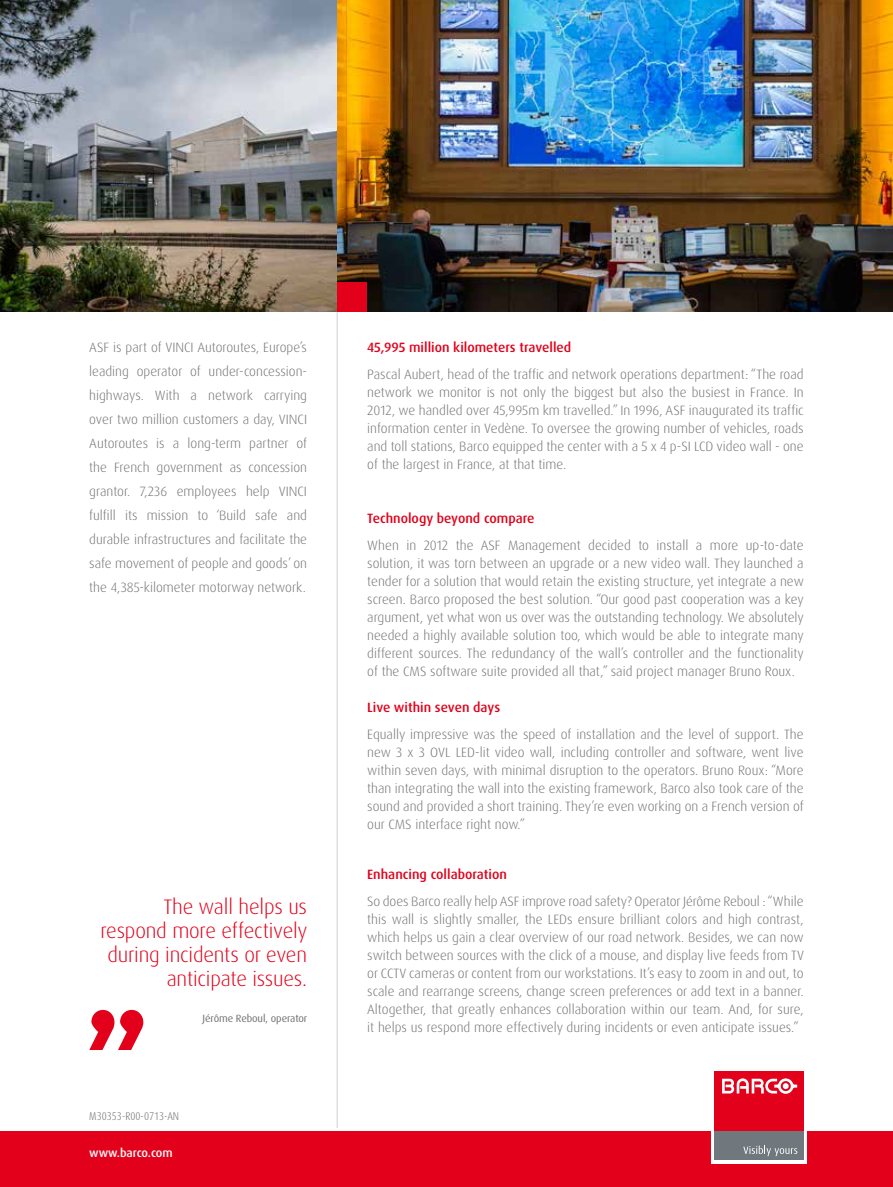
<style>
.page{position:relative;width:893px;height:1187px;background:#fff}
.page>*{position:absolute;margin:0;border:0;box-sizing:border-box;transform-origin:0 0}
.t1{font:300 21px/24px "Dax Pro";letter-spacing:-.01em;color:#e2001a;text-align:right}
.t2{font:300 13.5px/18px "Dax Pro";color:#707172;text-align:justify}
.t3{font:500 13.5px "Dax Pro";color:#e2001a}
.t4{font:500 12px "Dax Pro";color:#fff}
.t5{font:300 condensed 11.25px "Dax Pro";color:#707172}
.t6{font:10.5px "Dax Pro";letter-spacing:-.01em;color:#707172}
</style>
<div class="page">
<hr style="left:337px;top:0;width:1px;height:1149px;background:#9c9e9f">
<div style="left:0;top:1130px;width:893px;height:56px;background:#e2001a"></div>
<hr style="left:0;top:1127px;width:893px;height:3px;background:#fff">
<div style="left:711px;top:1067px;width:96px;height:96px;background:#fff"></div>
<div style="left:714px;top:1130px;width:90px;height:30px;background:#70787d"></div>
<div style="left:714px;top:1070px;width:90px;height:60px;background:#e2001a"></div>
<svg style="left:743px;top:1145px;width:54px;height:11px"></svg>
<svg style="left:722px;top:1078px;width:75px;height:15px"></svg>
<img style="left:0;top:0;width:337px;height:312px">
<img style="left:337px;top:0;width:556px;height:312px">
<div style="left:337px;top:282px;width:30px;height:30px;background:#e2001a"></div>
<svg style="left:89px;top:1009px;width:54px;height:40px"></svg>
<p class="t2" style="left:89px;top:335px;width:219px;line-height:24px">ASF is part of VINCI Autoroutes, Europe’s leading operator of under-concession&shy;highways. With a network carrying over two million customers a day, VINCI Autoroutes is a long-term partner of the French government as concession grantor. 7,236 employees help VINCI fulfill its mission to ‘Build safe and durable infrastructures and facilitate the safe movement of people and goods’ on the 4,385-kilometer motorway network.</p>
<h1 class="t1" style="left:100px;top:894px;width:209px">The wall helps us respond more effectively during incidents or even anticipate issues.</h1>
<p class="t6" style="left:203px;top:1011px;width:106px">Jérôme Reboul, operator</p>
<p class="t5" style="left:89px;top:1108px;width:91px">M30353-R00-0713-AN</p>
<p class="t4" style="left:89px;top:1144px;width:85px">www.barco.com</p>
<p class="t3" style="left:367px;top:338px;width:206px">45,995 million kilometers travelled</p>
<p class="t2" style="left:367px;top:365px;width:438px">Pascal Aubert, head of the traffic and network operations department: “The road network we monitor is not only the biggest but also the busiest in France. In 2012, we handled over 45,995m km travelled.” In 1996, ASF inaugurated its traffic information center in Vedène. To oversee the growing number of vehicles, roads and toll stations, Barco equipped the center with a 5 x 4 p-SI LCD video wall - one of the largest in France, at that time.</p>
<p class="t3" style="left:367px;top:509px;width:169px">Technology beyond compare</p>
<p class="t2" style="left:367px;top:536px;width:438px">When in 2012 the ASF Management decided to install a more up-to-date solution, it was torn between an upgrade or a new video wall. They launched a tender for a solution that would retain the existing structure, yet integrate a new screen. Barco proposed the best solution. “Our good past cooperation was a key argument, yet what won us over was the outstanding technology. We absolutely needed a highly available solution too, which would be able to integrate many different sources. The redundancy of the wall’s controller and the functionality of the CMS software suite provided all that,” said project manager Bruno Roux.</p>
<p class="t3" style="left:367px;top:698px;width:135px">Live within seven days</p>
<p class="t2" style="left:367px;top:725px;width:438px">Equally impressive was the speed of installation and the level of support. The new 3 x 3 OVL LED-lit video wall, including controller and software, went live within seven days, with minimal disruption to the operators. Bruno Roux: “More than integrating the wall into the existing framework, Barco also took care of the sound and provided a short training. They’re even working on a French version of our CMS interface right now.”</p>
<p class="t3" style="left:367px;top:865px;width:141px">Enhancing collaboration</p>
<p class="t2" style="left:367px;top:892px;width:438px">So does Barco really help ASF improve road safety? Operator Jérôme Reboul : “While this wall is slightly smaller, the LEDs ensure brilliant colors and high contrast, which helps us gain a clear overview of our road network. Besides, we can now switch between sources with the click of a mouse, and display live feeds from TV or CCTV cameras or content from our workstations. It’s easy to zoom in and out, to scale and rearrange screens, change screen preferences or add text in a banner.<br>Altogether, that greatly enhances collaboration within our team. And, for sure, it helps us respond more effectively during incidents or even anticipate issues.”</p>
</div>
